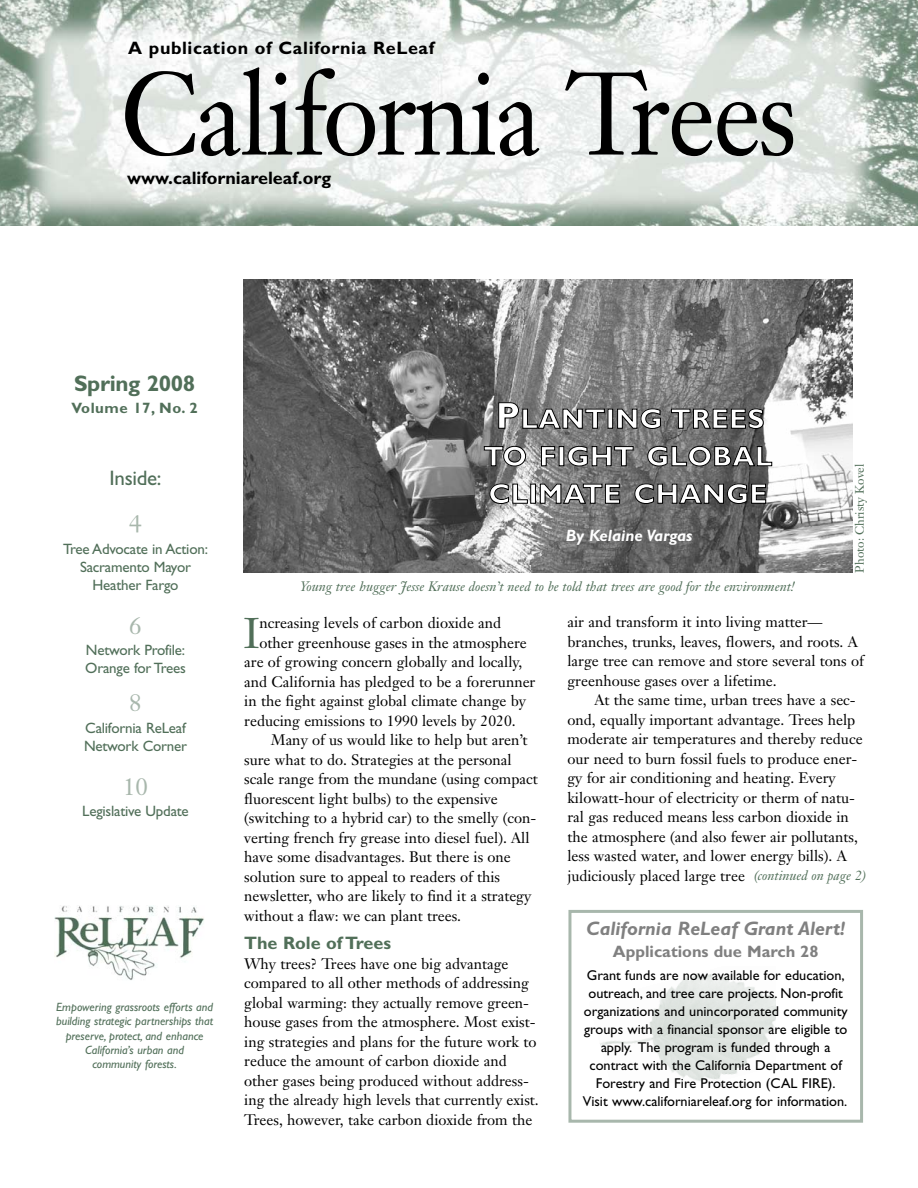
<style>
.page{position:relative;width:918px;height:1188px;background:#fff}
.page>*{position:absolute;margin:0;border:0;box-sizing:border-box;transform-origin:0 0}
.t1{font:115.5px "Janson Text";letter-spacing:-.025em;color:#000;scale:.9 1}
.t2{font:42.3px "Janson Text";color:#516f59}
.t3{font:700 28.2px/37.5px "Gill Sans";letter-spacing:.015em;color:#fff;text-align:center}
.t4{font:24px "Janson Text";color:#a8b7ac}
.t5{font:700 22.5px "Gill Sans";letter-spacing:-.015em;color:#516f59}
.t6{font:21px "Gill Sans";letter-spacing:-.015em;color:#516f59}
.t7{font:italic 700 19.5px "Gill Sans";color:#808080}
.t8{font:700 18px "Gill Sans";letter-spacing:.035em;color:#000}
.t9{font:700 18px "Gill Sans";color:#000}
.t10{font:700 18px "Gill Sans";color:#516f59}
.t11{font:700 16.5px "Gill Sans";color:#808080}
.t12{font:italic 700 16.5px "Gill Sans";color:#fff}
.t13{font:15px/19.5px "Janson Text";color:#000}
.t14{font:15px/18px "Gill Sans";letter-spacing:-.015em;color:#516f59}
.t15{font:700 15px "Gill Sans";letter-spacing:.035em;color:#516f59}
.t16{font:14.25px/18px "Gill Sans";color:#000;text-align:center}
.t17{font:italic 13.5px "Janson Text";color:#516f59}
.t18{font:italic 12px/14.4px "Gill Sans";color:#516f59;text-align:center}
.t19{font:12px "Janson Text";color:#516f59}
.s1{font-size:37.5px}
</style>
<div class="page">
<img style="left:600px;top:973px;width:176px;height:109px">
<div style="left:568px;top:910px;width:295px;height:213px;border:3px solid #a8b7ac"></div>
<img style="left:0;top:0;width:918px;height:226px">
<img style="left:54px;top:906px;width:150px;height:74px">
<img style="left:244px;top:280px;width:608px;height:292px">
<p class="t8" style="left:128px;top:42px;width:308px">A publication of California ReLeaf</p>
<h1 class="t1" style="left:120px;top:67px;width:753px">California Trees</h1>
<p class="t9" style="left:127px;top:171px;width:206px">www.californiareleaf.org</p>
<h3 class="t5" style="left:74px;top:375px;width:123px">Spring 2008</h3>
<p class="t15" style="left:72px;top:403px;width:128px">Volume 17, No. 2</p>
<h3 class="t6" style="left:110px;top:471px;width:53px">Inside:</h3>
<h3 class="t4" style="left:129px;top:514px;width:14px">4</h3>
<p class="t14" style="left:63px;top:541px;width:146px;text-align:center">Tree Advocate in Action:<br>Sacramento Mayor<br>Heather Fargo</p>
<h3 class="t4" style="left:129px;top:616px;width:14px">6</h3>
<p class="t14" style="left:85px;top:643px;width:102px">Network Profile:<br>Orange for Trees</p>
<h3 class="t4" style="left:129px;top:693px;width:14px">8</h3>
<p class="t14" style="left:84px;top:720px;width:104px">California ReLeaf<br>Network Corner</p>
<h3 class="t4" style="left:123px;top:777px;width:26px">10</h3>
<p class="t14" style="left:82px;top:804px;width:108px">Legislative Update</p>
<p class="t18" style="left:56px;top:1001px;width:159px">Empowering grassroots efforts and building strategic partnerships that preserve, protect, and enhance<br>California’s urban and<br>community forests.</p>
<h3 class="t3" style="left:483px;top:403px;width:290px"><span class="s1">P</span>LANTING TREES<br>TO FIGHT GLOBAL<br>CLIMATE CHANGE</h3>
<p class="t12" style="left:566px;top:530px;width:128px">By Kelaine Vargas</p>
<p class="t17" style="left:300px;top:581px;width:496px">Young tree hugger Jesse Krause doesn’t need to be told that trees are good for the environment!</p>
<p class="t19" style="left:855px;top:573px;width:110px;rotate:-90deg">Photo: Christy Kovel</p>
<h2 class="t2" style="left:244px;top:616px;width:17px">I</h2>
<p class="t13" style="left:259px;top:615px;width:243px">ncreasing levels of carbon dioxide and</p>
<p class="t13" style="left:259px;top:634px;width:269px">other greenhouse gases in the atmosphere</p>
<p class="t13" style="left:244px;top:654px;width:280px">are of growing concern globally and locally,</p>
<p class="t13" style="left:244px;top:673px;width:293px">and California has pledged to be a forerunner</p>
<p class="t13" style="left:244px;top:693px;width:283px">in the fight against global climate change by</p>
<p class="t13" style="left:244px;top:712px;width:273px">reducing emissions to 1990 levels by 2020.</p>
<p class="t13" style="left:271px;top:732px;width:258px">Many of us would like to help but aren’t</p>
<p class="t13" style="left:244px;top:751px;width:269px">sure what to do. Strategies at the personal</p>
<p class="t13" style="left:244px;top:771px;width:295px">scale range from the mundane (using compact</p>
<p class="t13" style="left:244px;top:790px;width:255px">fluorescent light bulbs) to the expensive</p>
<p class="t13" style="left:244px;top:810px;width:294px">(switching to a hybrid car) to the smelly (con-</p>
<p class="t13" style="left:244px;top:829px;width:287px">verting french fry grease into diesel fuel). All</p>
<p class="t13" style="left:244px;top:849px;width:268px">have some disadvantages. But there is one</p>
<p class="t13" style="left:244px;top:868px;width:257px">solution sure to appeal to readers of this</p>
<p class="t13" style="left:244px;top:888px;width:289px">newsletter, who are likely to find it a strategy</p>
<p class="t13" style="left:244px;top:907px;width:218px">without a flaw: we can plant trees.</p>
<p class="t10" style="left:244px;top:937px;width:148px">The Role of Trees</p>
<p class="t13" style="left:244px;top:955px;width:296px">Why trees? Trees have one big advantage compared to all other methods of addressing global warming: they actually remove green&shy;house gases from the atmosphere. Most exist&shy;ing strategies and plans for the future work to reduce the amount of carbon dioxide and other gases being produced without address&shy;ing the already high levels that currently exist.<br>Trees, however, take carbon dioxide from the</p>
<p class="t13" style="left:567px;top:614px;width:298px">air and transform it into living matter— branches, trunks, leaves, flowers, and roots. A large tree can remove and store several tons of greenhouse gases over a lifetime.</p>
<p class="t13" style="left:567px;top:692px;width:297px;text-indent:27px">At the same time, urban trees have a sec&shy;ond, equally important advantage. Trees help moderate air temperatures and thereby reduce our need to burn fossil fuels to produce ener&shy;gy for air conditioning and heating. Every kilowatt-hour of electricity or therm of natu&shy;ral gas reduced means less carbon dioxide in the atmosphere (and also fewer air pollutants, less wasted water, and lower energy bills). A judiciously placed large tree</p>
<p class="t17" style="left:753px;top:870px;width:115px">(continued on page 2)</p>
<h3 class="t7" style="left:586px;top:922px;width:260px">California ReLeaf Grant Alert!</h3>
<p class="t11" style="left:613px;top:945px;width:207px">Applications due March 28</p>
<p class="t16" style="left:583px;top:968px;width:266px">Grant funds are now available for education, outreach, and tree care projects. Non-profit organizations and unincorporated community groups with a financial sponsor are eligible to apply. The program is funded through a contract with the California Department of Forestry and Fire Protection (CAL FIRE).<br>Visit www.californiareleaf.org for information.</p>
</div>
